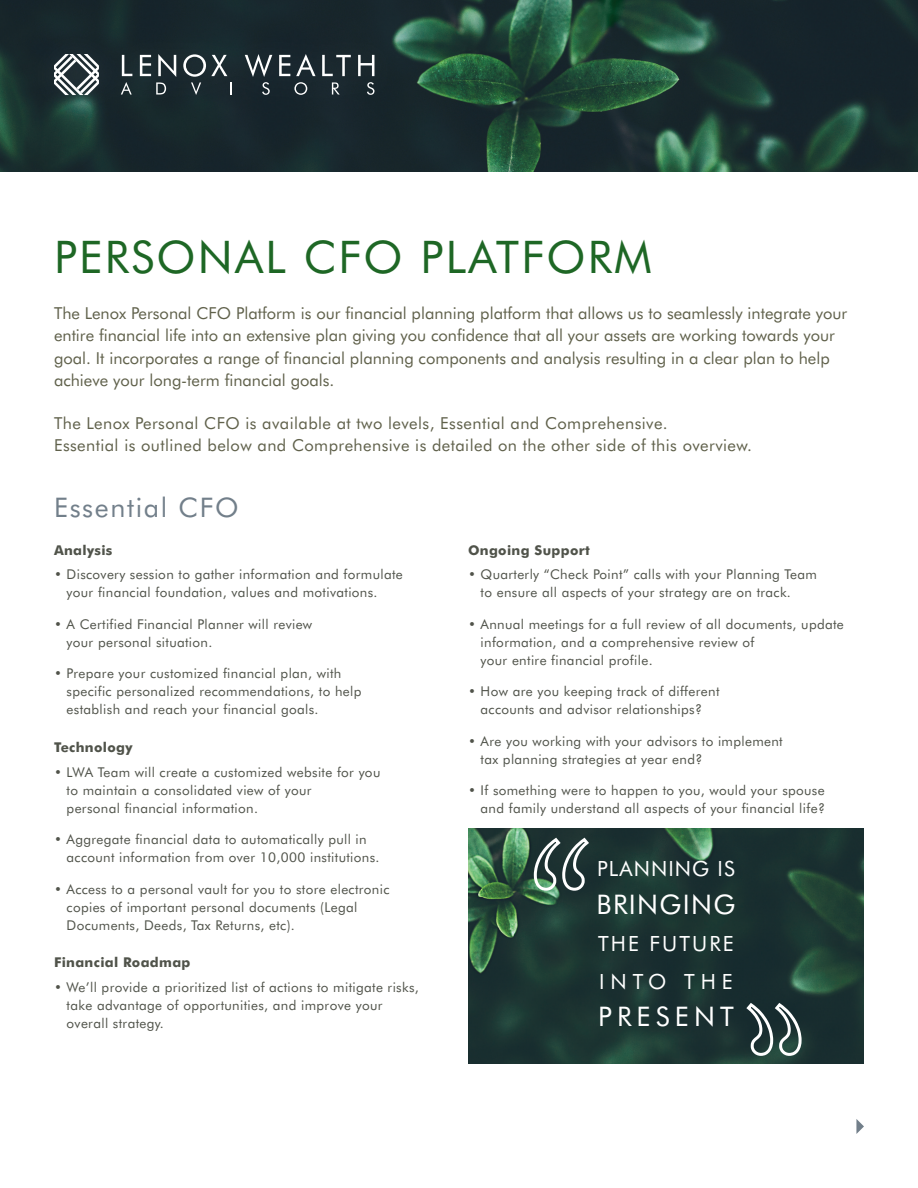
<style>
.page{position:relative;width:918px;height:1188px;background:#fff}
.page>*{position:absolute;margin:0;border:0;box-sizing:border-box;transform-origin:0 0}
.t1{font:45px "Futura BT";letter-spacing:.05em;color:#1e6725}
.t2{font:27px "Futura BT";letter-spacing:.06em;color:#727f8a}
.t3{font:27px "Futura BT";letter-spacing:.05em;color:#fff}
.t4{font:27px "Futura BT";letter-spacing:.19em;color:#fff}
.t5{font:21px/37.5px "Futura BT";letter-spacing:.1em;color:#fff}
.t6{font:21px "Futura BT";letter-spacing:.05em;color:#fff}
.t7{font:16.5px/22.5px "Futura BT";color:#60614b}
.t8{font:16.5px/22.5px "Futura BT";letter-spacing:.025em;color:#60614b}
.t9{font:13.5px/18px "Futura BT";letter-spacing:.025em;color:#50534a}
.t10{font:700 13.5px "Futura BT";letter-spacing:.025em;color:#50534a}
</style>
<div class="page">
<img style="left:468px;top:829px;width:396px;height:234px">
<img style="left:0;top:0;width:918px;height:172px">
<div style="left:30px;top:30px;width:369px;height:90px;background:#18272c"></div>
<svg style="left:122px;top:55px;width:10px;height:21px"></svg>
<svg style="left:279px;top:55px;width:11px;height:21px"></svg>
<svg style="left:296px;top:54px;width:20px;height:22px"></svg>
<svg style="left:322px;top:55px;width:29px;height:21px"></svg>
<svg style="left:358px;top:55px;width:16px;height:21px"></svg>
<svg style="left:121px;top:82px;width:11px;height:13px"></svg>
<svg style="left:140px;top:54px;width:36px;height:41px"></svg>
<svg style="left:183px;top:54px;width:49px;height:41px"></svg>
<svg style="left:245px;top:54px;width:27px;height:41px"></svg>
<svg style="left:294px;top:82px;width:13px;height:13px"></svg>
<svg style="left:332px;top:82px;width:8px;height:13px"></svg>
<svg style="left:367px;top:82px;width:7px;height:13px"></svg>
<svg style="left:54px;top:54px;width:45px;height:41px"></svg>
<svg style="left:532px;top:835px;width:59px;height:58px"></svg>
<svg style="left:744px;top:1001px;width:59px;height:57px"></svg>
<svg style="left:856px;top:1119px;width:8px;height:15px"></svg>
<h1 class="t1" style="left:54px;top:229px;width:599px">PERSONAL CFO PLATFORM</h1>
<p class="t7" style="left:54px;top:301px;width:795px">The Lenox Personal CFO Platform is our financial planning platform that allows us to seamlessly integrate your entire financial life into an extensive plan giving you confidence that all your assets are working towards your goal. It incorporates a range of financial planning components and analysis resulting in a clear plan to help achieve your long-term financial goals.</p>
<p class="t8" style="left:54px;top:412px;width:699px">The Lenox Personal CFO is available at two levels, Essential and Comprehensive.<br>Essential is outlined below and Comprehensive is detailed on the other side of this overview.</p>
<h2 class="t2" style="left:54px;top:491px;width:186px">Essential CFO</h2>
<p class="t10" style="left:54px;top:542px;width:60px">Analysis</p>
<p class="t9" style="left:67px;top:565px;width:338px;text-indent:-13px">• Discovery session to gather information and formulate your financial foundation, values and motivations.</p>
<p class="t9" style="left:67px;top:615px;width:247px;text-indent:-13px">• A Certified Financial Planner will review your personal situation.</p>
<p class="t9" style="left:67px;top:664px;width:296px;text-indent:-13px">• Prepare your customized financial plan, with specific personalized recommendations, to help establish and reach your financial goals.</p>
<p class="t10" style="left:54px;top:739px;width:80px">Technology</p>
<p class="t9" style="left:67px;top:763px;width:315px;text-indent:-13px">• LWA Team will create a customized website for you to maintain a consolidated view of your<br>personal financial information.</p>
<p class="t9" style="left:67px;top:830px;width:314px;text-indent:-13px">• Aggregate financial data to automatically pull in account information from over 10,000 institutions.</p>
<p class="t9" style="left:67px;top:880px;width:324px;text-indent:-13px">• Access to a personal vault for you to store electronic copies of important personal documents (Legal<br>Documents, Deeds, Tax Returns, etc).</p>
<p class="t10" style="left:54px;top:954px;width:138px">Financial Roadmap</p>
<p class="t9" style="left:67px;top:978px;width:354px;text-indent:-13px">• We’ll provide a prioritized list of actions to mitigate risks, take advantage of opportunities, and improve your overall strategy.</p>
<p class="t10" style="left:468px;top:542px;width:123px">Ongoing Support</p>
<p class="t9" style="left:481px;top:565px;width:338px;text-indent:-13px">• Quarterly “Check Point” calls with your Planning Team to ensure all aspects of your strategy are on track.</p>
<p class="t9" style="left:481px;top:615px;width:365px;text-indent:-13px">• Annual meetings for a full review of all documents, update information, and a comprehensive review of<br>your entire financial profile.</p>
<p class="t9" style="left:468px;top:682px;width:253px;text-align:center">• How are you keeping track of different accounts and advisor relationships?</p>
<p class="t9" style="left:481px;top:732px;width:304px;text-indent:-13px">• Are you working with your advisors to implement tax planning strategies at year end?</p>
<p class="t9" style="left:468px;top:781px;width:359px;text-align:right">• If something were to happen to you, would your spouse and family understand all aspects of your financial life?</p>
<h3 class="t6" style="left:597px;top:856px;width:139px">PLANNING IS</h3>
<h2 class="t3" style="left:597px;top:888px;width:140px">BRINGING</h2>
<h3 class="t5" style="left:598px;top:925px;width:137px">THE FUTURE<br>INTO THE</h3>
<h2 class="t4" style="left:598px;top:1000px;width:137px">PRESENT</h2>
</div>
